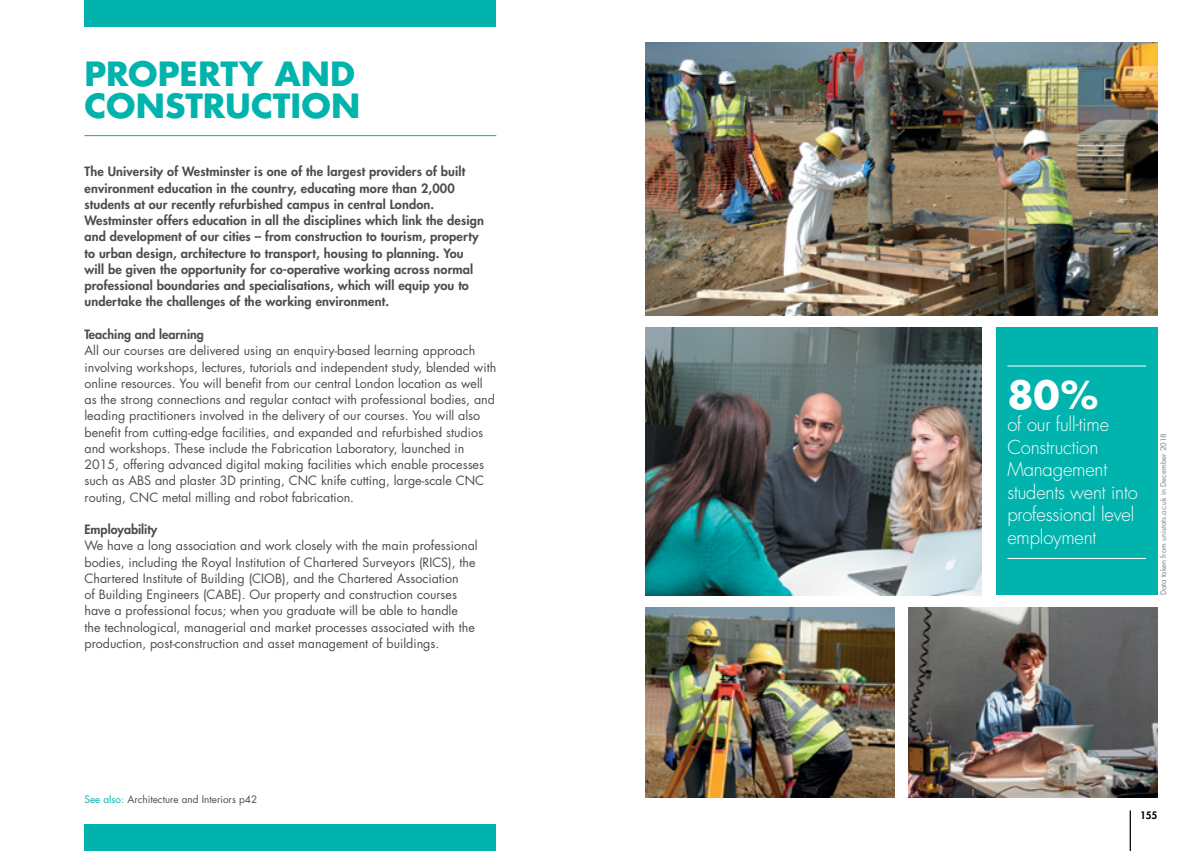
<style>
.page{position:relative;width:1184px;height:851px;background:#fff}
.page>*{position:absolute;margin:0;border:0;box-sizing:border-box;transform-origin:0 0}
.t1{font:700 37.5px "Futura";color:#fff}
.t2{font:700 32.5px/31.2px "Futura";color:#00b3ad}
.t3{font:300 18.75px/22.5px "Futura";letter-spacing:-.01em;color:#fff}
.t4{font:12.5px/16.2px "Futura";color:#4d4d4f}
.t5{font:800 12.5px/16.2px "Futura";letter-spacing:.01em;color:#4d4d4f}
.t6{font:10px "Futura";color:#4d4d4f}
.t7{font:800 10px "Futura";color:#000}
.t8{font:7.5px "Futura";color:#808285}
.s1{color:#00b3ad}
</style>
<div class="page">
<img style="left:645px;top:607px;width:249px;height:190px">
<img style="left:908px;top:607px;width:249px;height:190px">
<div style="left:996px;top:328px;width:161px;height:267px;background:#00b3ad"></div>
<img style="left:645px;top:328px;width:336px;height:267px">
<img style="left:645px;top:43px;width:512px;height:273px">
<div style="left:84px;top:824px;width:412px;height:26px;background:#00b3ad"></div>
<hr style="left:84px;top:135px;width:412px;height:1px;background:#00b3ad">
<div style="left:84px;top:0;width:412px;height:27px;background:#00b3ad"></div>
<hr style="left:1007px;top:365px;width:139px;height:1px;background:#fff">
<hr style="left:1007px;top:558px;width:139px;height:1px;background:#fff">
<hr style="left:1129px;top:810px;width:1px;height:40px;background:#000">
<h2 class="t2" style="left:84px;top:58px;width:277px">PROPERTY AND<br>CONSTRUCTION</h2>
<p class="t5" style="left:84px;top:164px;width:401px">The University of Westminster is one of the largest providers of built environment education in the country, educating more than 2,000 students at our recently refurbished campus in central London.<br>Westminster offers education in all the disciplines which link the design and development of our cities – from construction to tourism, property to urban design, architecture to transport, housing to planning. You will be given the opportunity for co-operative working across normal professional boundaries and specialisations, which will equip you to undertake the challenges of the working environment.</p>
<p class="t5" style="left:84px;top:326px;width:121px">Teaching and learning</p>
<p class="t4" style="left:84px;top:342px;width:413px">All our courses are delivered using an enquiry-based learning approach involving workshops, lectures, tutorials and independent study, blended with online resources. You will benefit from our central London location as well as the strong connections and regular contact with professional bodies, and leading practitioners involved in the delivery of our courses. You will also benefit from cutting-edge facilities, and expanded and refurbished studios and workshops. These include the Fabrication Laboratory, launched in 2015, offering advanced digital making facilities which enable processes such as ABS and plaster 3D printing, CNC knife cutting, large-scale CNC routing, CNC metal milling and robot fabrication.</p>
<p class="t5" style="left:84px;top:521px;width:74px">Employability</p>
<p class="t4" style="left:84px;top:537px;width:395px">We have a long association and work closely with the main professional bodies, including the Royal Institution of Chartered Surveyors (RICS), the Chartered Institute of Building (CIOB), and the Chartered Association<br>of Building Engineers (CABE). Our property and construction courses have a professional focus; when you graduate will be able to handle<br>the technological, managerial and market processes associated with the production, post-construction and asset management of buildings.</p>
<p class="t6" style="left:84px;top:792px;width:174px"><span class="s1">See also:</span> Architecture and Interiors p42</p>
<h1 class="t1" style="left:1007px;top:370px;width:92px">80%</h1>
<h3 class="t3" style="left:1007px;top:414px;width:132px">of our full-time<br>Construction<br>Management students went into professional level employment</h3>
<p class="t8" style="left:1158px;top:595px;width:164px;rotate:-90deg">Data taken from unistats.ac.uk in December 2018</p>
<p class="t7" style="left:1140px;top:808px;width:19px">155</p>
</div>
